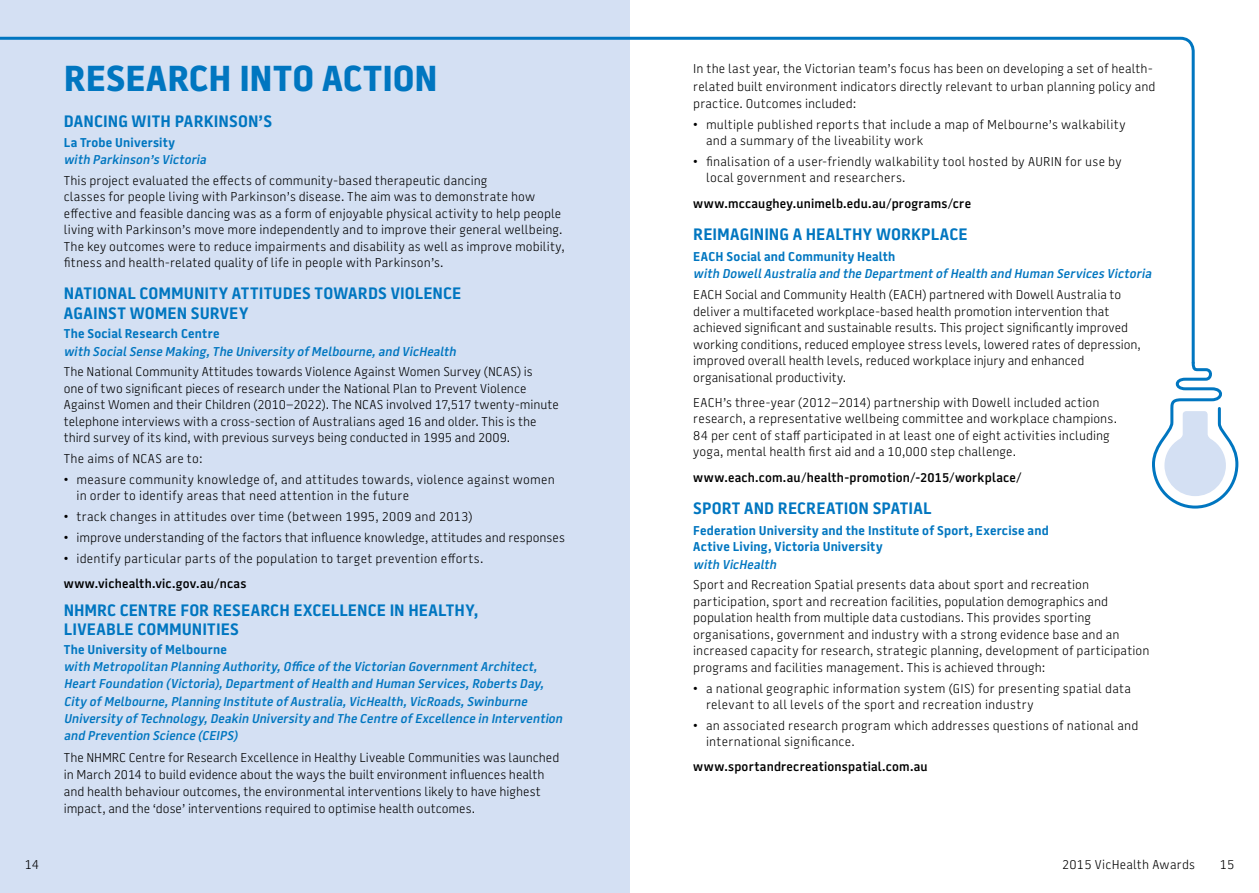
<style>
.page{position:relative;width:1259px;height:893px;background:#fff}
.page>*{position:absolute;margin:0;border:0;box-sizing:border-box;transform-origin:0 0}
.t1{font:800 36px "Battersea";letter-spacing:.005em;color:#0076c0}
.t2{font:700 16.5px/19.5px "Battersea";letter-spacing:.015em;color:#0076c0}
.t3{font:300 12.75px/16.5px "Battersea";letter-spacing:.01em;color:#000}
.t4{font:italic 600 12.75px/17.2px "Battersea";color:#0076c0}
.t5{font:700 12.75px/16.5px "Battersea";letter-spacing:.02em;color:#0076c0}
.t6{font:600 12.75px "Battersea";letter-spacing:.02em;color:#000}
</style>
<div class="page">
<div style="left:0;top:0;width:629px;height:893px;background:#d4e0f3"></div>
<svg style="left:1152px;top:366px;width:87px;height:143px"></svg>
<svg style="left:0;top:35px;width:1195px;height:331px"></svg>
<h1 class="t1" style="left:64px;top:53px;width:375px">RESEARCH INTO ACTION</h1>
<p class="t2" style="left:64px;top:112px;width:210px">DANCING WITH PARKINSON’S</p>
<p class="t5" style="left:64px;top:134px;width:113px">La Trobe University</p>
<p class="t4" style="left:64px;top:151px;width:147px">with Parkinson’sVictoria</p>
<p class="t3" style="left:64px;top:172px;width:502px">This project evaluated the effects of community-based therapeutic dancing<br>classes for people living with Parkinson’s disease. The aim was to demonstrate how effective and feasible dancing was as a form of enjoyable physical activity to help people living with Parkinson’s move more independently and to improve their general wellbeing.<br>The key outcomes were to reduce impairments and disability as well as improve mobility, fitness and health-related quality of life in people with Parkinson’s.</p>
<p class="t2" style="left:64px;top:284px;width:399px">NATIONAL COMMUNITY ATTITUDES TOWARDS VIOLENCE<br>AGAINST WOMEN SURVEY</p>
<p class="t5" style="left:64px;top:326px;width:157px">The Social Research Centre</p>
<p class="t4" style="left:64px;top:343px;width:397px">with SocialSense Making,The University ofMelbourne,and VicHealth</p>
<p class="t3" style="left:64px;top:364px;width:496px">The National Community Attitudes towards Violence Against Women Survey (NCAS) is<br>one of two significant pieces of research under the National Plan to Prevent Violence Against Women and their Children (2010–2022). The NCAS involved 17,517 twenty-minute telephone interviews with a cross-section of Australians aged 16 and older. This is the third survey of its kind, with previous surveys being conducted in 1995 and 2009.</p>
<p class="t3" style="left:64px;top:451px;width:140px">The aims of NCAS are to:</p>
<p class="t3" style="left:77px;top:471px;width:480px;text-indent:-13px">• measure community knowledge of, and attitudes towards, violence against women in order to identify areas that need attention in the future</p>
<p class="t3" style="left:64px;top:509px;width:410px">• track changes in attitudes over time (between 1995, 2009 and 2013)</p>
<p class="t3" style="left:64px;top:529px;width:502px">• improve understanding of the factors that influence knowledge, attitudes and responses</p>
<p class="t3" style="left:64px;top:550px;width:421px">• identify particular parts of the population to target prevention efforts.</p>
<p class="t6" style="left:64px;top:574px;width:184px">www.vichealth.vic.gov.au/ncas</p>
<p class="t2" style="left:64px;top:601px;width:416px">NHMRC CENTRE FOR RESEARCH EXCELLENCE IN HEALTHY,<br>LIVEABLE COMMUNITIES</p>
<p class="t5" style="left:64px;top:641px;width:165px">The University of Melbourne</p>
<p class="t4" style="left:64px;top:658px;width:503px">with Metropolitan Planning Authority,Office ofthe Victorian GovernmentArchitect, HeartFoundation (Victoria),DepartmentofHealth and Human Services,RobertsDay, City ofMelbourne,Planning Institute ofAustralia,VicHealth,VicRoads,Swinburne University ofTechnology,Deakin University and The Centre ofExcellence in Intervention and Prevention Science (CEIPS)</p>
<p class="t3" style="left:64px;top:749px;width:497px;line-height:17.2px">The NHMRC Centre for Research Excellence in Healthy Liveable Communities was launched in March 2014 to build evidence about the ways the built environment influences health and health behaviour outcomes, the environmental interventions likely to have highest impact, and the ‘dose’ interventions required to optimise health outcomes.</p>
<p class="t3" style="left:693px;top:61px;width:464px;line-height:17.2px">In the last year, the Victorian team’s focus has been on developing a set of health&shy;related built environment indicators directly relevant to urban planning policy and practice. Outcomes included:</p>
<p class="t3" style="left:706px;top:116px;width:421px;text-indent:-13px">• multiple published reports that include a map of Melbourne’s walkability and a summary of the liveability work</p>
<p class="t3" style="left:706px;top:153px;width:417px;text-indent:-13px">• finalisation of a user-friendly walkability tool hosted by AURIN for use by local government and researchers.</p>
<p class="t6" style="left:693px;top:195px;width:279px">www.mccaughey.unimelb.edu.au/programs/cre</p>
<p class="t2" style="left:693px;top:225px;width:276px">REIMAGINING A HEALTHY WORKPLACE</p>
<p class="t5" style="left:693px;top:249px;width:204px">EACH Social and Community Health</p>
<p class="t4" style="left:693px;top:266px;width:463px">with DowellAustralia and the DepartmentofHealth and Human ServicesVictoria</p>
<p class="t3" style="left:693px;top:287px;width:449px">EACH Social and Community Health (EACH) partnered with Dowell Australia to deliver a multifaceted workplace-based health promotion intervention that achieved significant and sustainable results. This project significantly improved working conditions, reduced employee stress levels, lowered rates of depression, improved overall health levels, reduced workplace injury and enhanced organisational productivity.</p>
<p class="t3" style="left:693px;top:394px;width:425px">EACH’s three-year (2012–2014) partnership with Dowell included action research, a representative wellbeing committee and workplace champions.<br>84 per cent of staff participated in at least one of eight activities including yoga, mental health first aid and a 10,000 step challenge.</p>
<p class="t6" style="left:693px;top:469px;width:330px">www.each.com.au/health-promotion/-2015/workplace/</p>
<p class="t2" style="left:693px;top:499px;width:240px">SPORT AND RECREATION SPATIAL</p>
<p class="t5" style="left:693px;top:523px;width:357px">Federation University and the Institute of Sport, Exercise and<br>Active Living, Victoria University</p>
<p class="t4" style="left:693px;top:556px;width:88px">with VicHealth</p>
<p class="t3" style="left:693px;top:577px;width:458px">Sport and Recreation Spatial presents data about sport and recreation participation, sport and recreation facilities, population demographics and population health from multiple data custodians. This provides sporting organisations, government and industry with a strong evidence base and an increased capacity for research, strategic planning, development of participation programs and facilities management. This is achieved through:</p>
<p class="t3" style="left:706px;top:680px;width:426px;text-indent:-13px">• a national geographic information system (GIS) for presenting spatial data relevant to all levels of the sport and recreation industry</p>
<p class="t3" style="left:706px;top:717px;width:434px;text-indent:-13px">• an associated research program which addresses questions of national and international significance.</p>
<p class="t6" style="left:693px;top:758px;width:236px">www.sportandrecreationspatial.com.au</p>
<p class="t3" style="left:25px;top:856px;width:15px">14</p>
<p class="t3" style="left:1062px;top:856px;width:134px">2015 VicHealth Awards</p>
<p class="t3" style="left:1219px;top:856px;width:16px">15</p>
</div>
